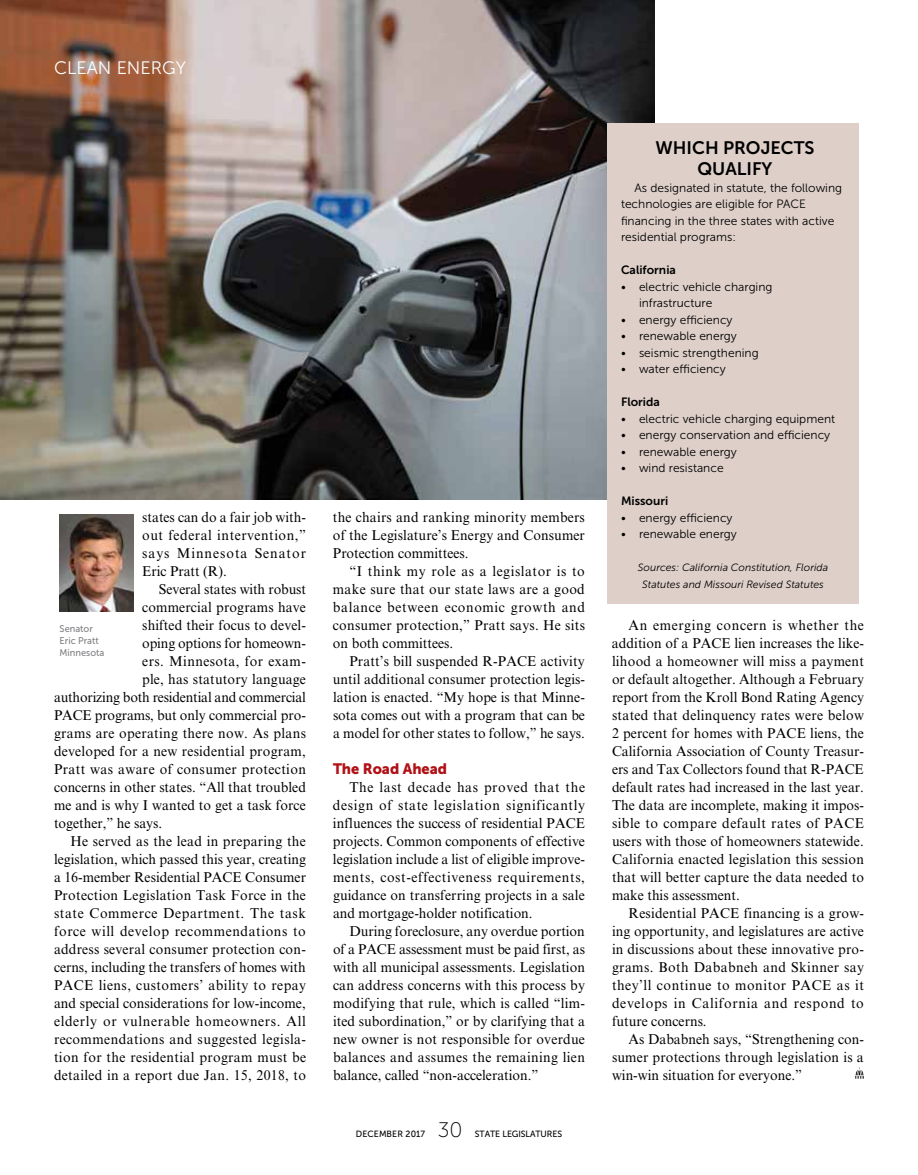
<style>
.page{position:relative;width:918px;height:1175px;background:#fff}
.page>*{position:absolute;margin:0;border:0;box-sizing:border-box;transform-origin:0 0}
.t1{font:21px "Museo Sans 100";color:#000}
.t2{font:18px/21.6px "Museo Sans 700";color:#000;text-align:center}
.t3{font:18px "Museo Sans 300";color:#fff}
.t4{font:15px "Museo Sans 900";color:#b11116}
.t5{font:14.25px/18px "Times New Roman MT Std";letter-spacing:.01em;color:#000;text-align:justify}
.t6{font:14.25px "Times New Roman MT Std";letter-spacing:.03em;color:#000}
.t7{font:14.25px "Times New Roman MT Std";letter-spacing:-.01em;color:#000}
.t8{font:14.25px "Times New Roman MT Std";letter-spacing:.04em;color:#000}
.t9{font:14.25px "Times New Roman MT Std";letter-spacing:.045em;color:#000}
.t10{font:12px/16.5px "Museo Sans 300";color:#000}
.t11{font:12px "Museo Sans 700";color:#000}
.t12{font:italic 10.5px/16.5px "Museo Sans 300";color:#000;text-align:center}
.t13{font:9.75px/12px "Museo Sans 500";color:#808285;scale:.95 1}
.t14{font:9px "Museo Sans 500";letter-spacing:-.01em;color:#000}
.t15{font:9px "Museo Sans 500";letter-spacing:.01em;color:#000}
</style>
<div class="page">
<img style="left:0;top:0;width:654px;height:500px">
<div style="left:608px;top:123px;width:251px;height:481px;background:#ded0c9"></div>
<img style="left:60px;top:515px;width:73px;height:97px">
<svg style="left:855px;top:1067px;width:9px;height:11px"></svg>
<p class="t3" style="left:54px;top:58px;width:134px">CLEAN ENERGY</p>
<p class="t5" style="left:142px;top:508px;width:165px">states can do a fair job with&shy;out federal intervention,” says Minnesota Senator Eric Pratt (R).</p>
<p class="t7" style="left:159px;top:581px;width:149px">Several states with robust</p>
<p class="t5" style="left:142px;top:598px;width:165px">commercial programs have</p>
<p class="t5" style="left:142px;top:616px;width:165px">shifted their focus to devel-</p>
<p class="t7" style="left:142px;top:635px;width:165px">oping options for homeown-</p>
<p class="t6" style="left:142px;top:653px;width:165px">ers. Minnesota, for exam-</p>
<p class="t5" style="left:142px;top:670px;width:165px">ple, has statutory language</p>
<p class="t7" style="left:54px;top:689px;width:253px">authorizing both residential and commercial</p>
<p class="t5" style="left:54px;top:706px;width:253px">PACE programs, but only commercial pro-</p>
<p class="t5" style="left:54px;top:724px;width:254px">grams are operating there now. As plans</p>
<p class="t5" style="left:54px;top:742px;width:253px">developed for a new residential program,</p>
<p class="t5" style="left:54px;top:760px;width:254px">Pratt was aware of consumer protection</p>
<p class="t5" style="left:54px;top:778px;width:253px">concerns in other states. “All that troubled</p>
<p class="t5" style="left:54px;top:796px;width:253px">me and is why I wanted to get a task force</p>
<p class="t5" style="left:54px;top:814px;width:110px">together,” he says.</p>
<p class="t5" style="left:71px;top:832px;width:237px">He served as the lead in preparing the</p>
<p class="t5" style="left:54px;top:850px;width:253px">legislation, which passed this year, creating</p>
<p class="t5" style="left:54px;top:868px;width:254px">a 16-member Residential PACE Consumer</p>
<p class="t5" style="left:54px;top:886px;width:253px">Protection Legislation Task Force in the</p>
<p class="t8" style="left:54px;top:905px;width:254px">state Commerce Department. The task</p>
<p class="t8" style="left:54px;top:923px;width:253px">force will develop recommendations to</p>
<p class="t5" style="left:54px;top:940px;width:254px">address several consumer protection con-</p>
<p class="t5" style="left:54px;top:958px;width:253px">cerns, including the transfers of homes with</p>
<p class="t6" style="left:54px;top:977px;width:254px">PACE liens, customers’ ability to repay</p>
<p class="t5" style="left:54px;top:994px;width:253px">and special considerations for low-income,</p>
<p class="t9" style="left:54px;top:1013px;width:253px">elderly or vulnerable homeowners. All</p>
<p class="t6" style="left:54px;top:1031px;width:254px">recommendations and suggested legisla-</p>
<p class="t5" style="left:54px;top:1048px;width:254px">tion for the residential program must be</p>
<p class="t5" style="left:54px;top:1066px;width:254px">detailed in a report due Jan. 15, 2018, to</p>
<p class="t13" style="left:60px;top:622px;width:49px">Senator<br>Eric Pratt<br>Minnesota</p>
<p class="t5" style="left:333px;top:508px;width:253px">the chairs and ranking minority members of the Legislature’s Energy and Consumer Protection committees.</p>
<p class="t5" style="left:333px;top:562px;width:254px;text-indent:17px">“I think my role as a legislator is to make sure that our state laws are a good balance between economic growth and consumer protection,” Pratt says. He sits on both committees.</p>
<p class="t5" style="left:333px;top:652px;width:254px;text-indent:17px">Pratt’s bill suspended R-PACE activity until additional consumer protection legis&shy;lation is enacted. “My hope is that Minne&shy;sota comes out with a program that can be a model for other states to follow,” he says.</p>
<p class="t4" style="left:333px;top:760px;width:116px">The Road Ahead</p>
<p class="t5" style="left:333px;top:778px;width:254px;text-indent:17px">The last decade has proved that the design of state legislation significantly influences the success of residential PACE projects. Common components of effective legislation include a list of eligible improve&shy;ments, cost-effectiveness requirements, guidance on transferring projects in a sale and mortgage-holder notification.</p>
<p class="t5" style="left:333px;top:922px;width:254px;text-indent:17px">During foreclosure, any overdue portion of a PACE assessment must be paid first, as with all municipal assessments. Legislation can address concerns with this process by modifying that rule, which is called “lim&shy;ited subordination,” or by clarifying that a new owner is not responsible for overdue balances and assumes the remaining lien balance, called “non-acceleration.”</p>
<p class="t15" style="left:356px;top:1128px;width:71px">DECEMBER 2017</p>
<h1 class="t1" style="left:438px;top:1118px;width:26px">30</h1>
<p class="t14" style="left:475px;top:1128px;width:89px">STATE LEGISLATURES</p>
<p class="t2" style="left:655px;top:137px;width:161px">WHICH PROJECTS<br>QUALIFY</p>
<p class="t10" style="left:621px;top:179px;width:223px;text-indent:14px">As designated in statute, the following technologies are eligible for PACE financing in the three states with active residential programs:</p>
<p class="t11" style="left:621px;top:263px;width:56px">California</p>
<p class="t10" style="left:639px;top:278px;width:135px;text-indent:-18px">• electric vehicle charging infrastructure</p>
<p class="t10" style="left:621px;top:311px;width:113px">• energy efficiency</p>
<p class="t10" style="left:621px;top:328px;width:117px">• renewable energy</p>
<p class="t10" style="left:621px;top:344px;width:139px">• seismic strengthening</p>
<p class="t10" style="left:621px;top:361px;width:106px">• water efficiency</p>
<p class="t11" style="left:621px;top:395px;width:40px">Florida</p>
<p class="t10" style="left:621px;top:410px;width:216px">• electric vehicle charging equipment</p>
<p class="t10" style="left:621px;top:427px;width:211px">• energy conservation and efficiency</p>
<p class="t10" style="left:621px;top:443px;width:117px">• renewable energy</p>
<p class="t10" style="left:621px;top:460px;width:104px">• wind resistance</p>
<p class="t11" style="left:621px;top:494px;width:49px">Missouri</p>
<p class="t10" style="left:621px;top:509px;width:113px">• energy efficiency</p>
<p class="t10" style="left:621px;top:526px;width:117px">• renewable energy</p>
<p class="t12" style="left:638px;top:559px;width:192px">Sources: California Constitution, Florida<br>Statutes and Missouri Revised Statutes</p>
<p class="t5" style="left:612px;top:616px;width:254px;text-indent:17px">An emerging concern is whether the addition of a PACE lien increases the like&shy;lihood a homeowner will miss a payment or default altogether. Although a February report from the Kroll Bond Rating Agency stated that delinquency rates were below 2 percent for homes with PACE liens, the California Association of County Treasur&shy;ers and Tax Collectors found that R-PACE default rates had increased in the last year.<br>The data are incomplete, making it impos&shy;sible to compare default rates of PACE users with those of homeowners statewide.<br>California enacted legislation this session that will better capture the data needed to make this assessment.</p>
<p class="t5" style="left:612px;top:904px;width:254px;text-indent:17px">Residential PACE financing is a grow&shy;ing opportunity, and legislatures are active in discussions about these innovative pro&shy;grams. Both Dababneh and Skinner say they’ll continue to monitor PACE as it develops in California and respond to future concerns.</p>
<p class="t5" style="left:612px;top:1030px;width:254px;text-indent:17px">As Dababneh says, “Strengthening con&shy;sumer protections through legislation is a win-win situation for everyone.”</p>
</div>
